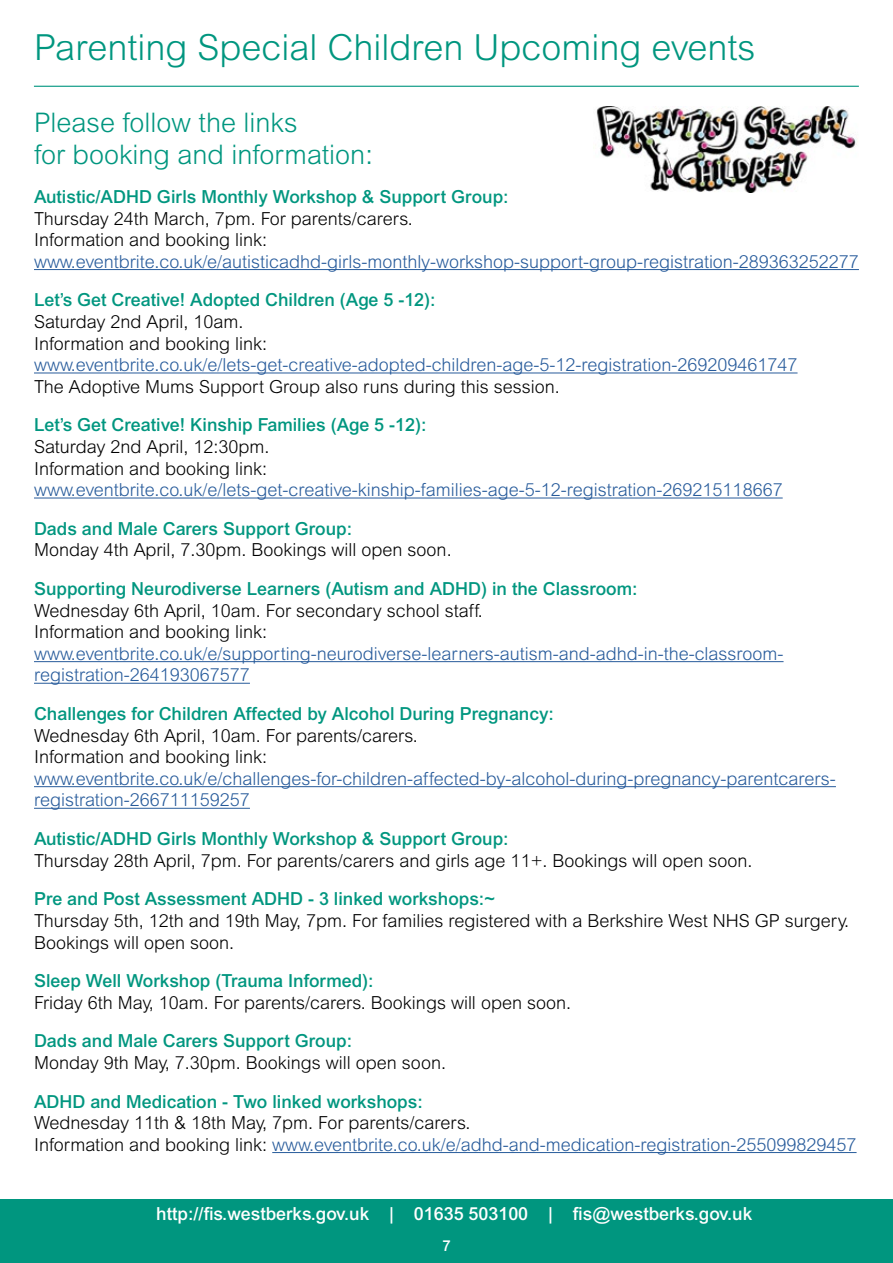
<style>
.page{position:relative;width:893px;height:1263px;background:#fff}
.page>*{position:absolute;margin:0;border:0;box-sizing:border-box;transform-origin:0 0}
.t1{font:300 36px "Arial MT Std";color:#00967f}
.t2{font:300 27px/32.4px "Arial MT Std";color:#00967f}
.t3{font:300 18px/21.6px "Arial MT Std";color:#000}
.t4{font:300 18px/21.6px "Arial MT Std";color:#275b9b}
.t5{font:500 18px "Arial MT Std";color:#00967f}
.t6{font:500 18px "Arial MT Std";color:#fff}
.t7{font:500 15px "Arial MT Std";color:#fff}
.s1{color:#275b9b}
</style>
<div class="page">
<div style="left:0;top:1199px;width:893px;height:64px;background:#00967f"></div>
<hr style="left:34px;top:269px;width:825px;height:1px;background:#275b9b">
<hr style="left:34px;top:372px;width:763px;height:1px;background:#275b9b">
<hr style="left:34px;top:497px;width:749px;height:1px;background:#275b9b">
<hr style="left:34px;top:661px;width:749px;height:1px;background:#275b9b">
<hr style="left:34px;top:683px;width:216px;height:1px;background:#275b9b">
<hr style="left:34px;top:786px;width:802px;height:1px;background:#275b9b">
<hr style="left:34px;top:808px;width:216px;height:1px;background:#275b9b">
<hr style="left:272px;top:1152px;width:585px;height:1px;background:#275b9b">
<hr style="left:34px;top:86px;width:825px;height:1px;background:#00967f">
<img style="left:596px;top:106px;width:261px;height:87px">
<h1 class="t1" style="left:34px;top:27px;width:723px">Parenting Special Children Upcoming events</h1>
<h2 class="t2" style="left:34px;top:106px;width:340px">Please follow the links<br>for booking and information:</h2>
<p class="t5" style="left:34px;top:186px;width:476px">Autistic/ADHD Girls Monthly Workshop &amp; Support Group:</p>
<p class="t3" style="left:34px;top:207px;width:380px">Thursday 24th March, 7pm. For parents/carers.<br>Information and booking link:</p>
<p class="t4" style="left:34px;top:251px;width:826px">www.eventbrite.co.uk/e/autisticadhd-girls-monthly-workshop-support-group-registration-289363252277</p>
<p class="t5" style="left:34px;top:289px;width:403px">Let’s Get Creative! Adopted Children (Age 5 -12):</p>
<p class="t3" style="left:34px;top:311px;width:235px">Saturday 2nd April, 10am.<br>Information and booking link:</p>
<p class="t4" style="left:34px;top:354px;width:765px">www.eventbrite.co.uk/e/lets-get-creative-adopted-children-age-5-12-registration-269209461747</p>
<p class="t3" style="left:34px;top:376px;width:527px">The Adoptive Mums Support Group also runs during this session.</p>
<p class="t5" style="left:34px;top:414px;width:394px">Let’s Get Creative! Kinship Families (Age 5 -12):</p>
<p class="t3" style="left:34px;top:436px;width:237px">Saturday 2nd April, 12:30pm.<br>Information and booking link:</p>
<p class="t4" style="left:34px;top:479px;width:750px">www.eventbrite.co.uk/e/lets-get-creative-kinship-families-age-5-12-registration-269215118667</p>
<p class="t5" style="left:34px;top:518px;width:320px">Dads and Male Carers Support Group:</p>
<p class="t3" style="left:34px;top:539px;width:419px">Monday 4th April, 7.30pm. Bookings will open soon.</p>
<p class="t5" style="left:34px;top:578px;width:605px">Supporting Neurodiverse Learners (Autism and ADHD) in the Classroom:</p>
<p class="t3" style="left:34px;top:599px;width:450px">Wednesday 6th April, 10am. For secondary school staff.<br>Information and booking link:</p>
<p class="t4" style="left:34px;top:643px;width:751px">www.eventbrite.co.uk/e/supporting-neurodiverse-learners-autism-and-adhd-in-the-classroom&shy;registration-264193067577</p>
<p class="t5" style="left:34px;top:703px;width:521px">Challenges for Children Affected by Alcohol During Pregnancy:</p>
<p class="t3" style="left:34px;top:724px;width:385px">Wednesday 6th April, 10am. For parents/carers.<br>Information and booking link:</p>
<p class="t4" style="left:34px;top:768px;width:803px">www.eventbrite.co.uk/e/challenges-for-children-affected-by-alcohol-during-pregnancy-parentcarers&shy;registration-266711159257</p>
<p class="t5" style="left:34px;top:828px;width:476px">Autistic/ADHD Girls Monthly Workshop &amp; Support Group:</p>
<p class="t3" style="left:34px;top:849px;width:720px">Thursday 28th April, 7pm. For parents/carers and girls age 11+. Bookings will open soon.</p>
<p class="t5" style="left:34px;top:888px;width:462px">Pre and Post Assessment ADHD - 3 linked workshops:~</p>
<p class="t3" style="left:34px;top:910px;width:817px">Thursday 5th, 12th and 19th May, 7pm. For families registered with a Berkshire West NHS GP surgery.<br>Bookings will open soon.</p>
<p class="t5" style="left:34px;top:970px;width:341px">Sleep Well Workshop (Trauma Informed):</p>
<p class="t3" style="left:34px;top:991px;width:538px">Friday 6th May, 10am. For parents/carers. Bookings will open soon.</p>
<p class="t5" style="left:34px;top:1030px;width:320px">Dads and Male Carers Support Group:</p>
<p class="t3" style="left:34px;top:1052px;width:413px">Monday 9th May, 7.30pm. Bookings will open soon.</p>
<p class="t5" style="left:34px;top:1091px;width:390px">ADHD and Medication - Two linked workshops:</p>
<p class="t3" style="left:34px;top:1112px;width:824px">Wednesday 11th &amp; 18th May, 7pm. For parents/carers.<br>Information and booking link: <span class="s1">www.eventbrite.co.uk/e/adhd-and-medication-registration-255099829457</span></p>
<p class="t6" style="left:156px;top:1203px;width:597px">http://fis.westberks.gov.uk | 01635 503100 | fis@westberks.gov.uk</p>
<p class="t7" style="left:442px;top:1237px;width:10px">7</p>
</div>
